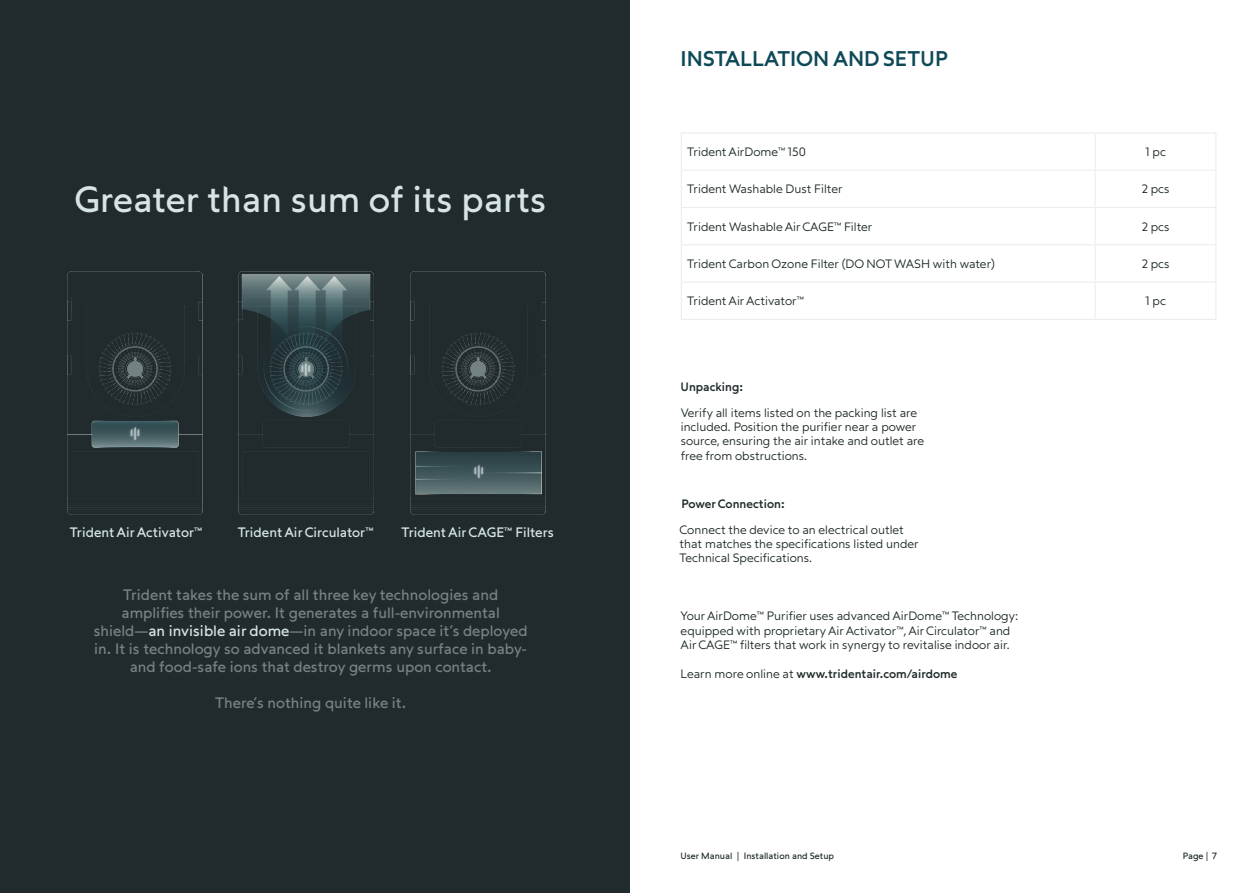
<style>
.page{position:relative;width:1259px;height:893px;background:#fff}
.page>*{position:absolute;margin:0;border:0;box-sizing:border-box;transform-origin:0 0}
.TOC_10_pt{font:36px "Seitu";color:#d6e4e5}
.HEADING_14_pt{font:21px "Seitu";color:#0e4958}
.TOC_10_pt-2{font:15px/18px "Seitu";color:#768283;text-align:center}
.TOC_10_pt-3{font:13.5px "Seitu";color:#d6e6e6}
.Body_8_pt{font:12px/14.4px "Seitu";color:#1f2a2a}
.t1{font:9px "Seitu";color:#1f2a2a}
.s1{color:#d6e6e6}
</style>
<div class="page">
<div style="left:0;top:0;width:629px;height:893px;background:#212b2e"></div>
<img style="left:67px;top:271px;width:135px;height:243px">
<img style="left:239px;top:271px;width:134px;height:243px">
<img style="left:410px;top:271px;width:135px;height:243px">
<hr style="left:681px;top:132px;width:414px;height:1px;background:#ededed">
<hr style="left:681px;top:133px;width:1px;height:37px;background:#ededed">
<hr style="left:1095px;top:132px;width:121px;height:1px;background:#ededed">
<hr style="left:1094px;top:133px;width:1px;height:37px;background:#ededed">
<hr style="left:1215px;top:133px;width:1px;height:37px;background:#ededed">
<hr style="left:681px;top:170px;width:414px;height:1px;background:#ededed">
<hr style="left:681px;top:171px;width:1px;height:36px;background:#ededed">
<hr style="left:1095px;top:170px;width:121px;height:1px;background:#ededed">
<hr style="left:1094px;top:171px;width:1px;height:36px;background:#ededed">
<hr style="left:1215px;top:171px;width:1px;height:36px;background:#ededed">
<hr style="left:681px;top:207px;width:414px;height:1px;background:#ededed">
<hr style="left:681px;top:208px;width:1px;height:36px;background:#ededed">
<hr style="left:1095px;top:207px;width:121px;height:1px;background:#ededed">
<hr style="left:1094px;top:208px;width:1px;height:36px;background:#ededed">
<hr style="left:1215px;top:208px;width:1px;height:36px;background:#ededed">
<hr style="left:681px;top:244px;width:414px;height:1px;background:#ededed">
<hr style="left:681px;top:245px;width:1px;height:37px;background:#ededed">
<hr style="left:1095px;top:244px;width:121px;height:1px;background:#ededed">
<hr style="left:1094px;top:245px;width:1px;height:37px;background:#ededed">
<hr style="left:1215px;top:245px;width:1px;height:37px;background:#ededed">
<hr style="left:681px;top:282px;width:414px;height:1px;background:#ededed">
<hr style="left:681px;top:283px;width:1px;height:36px;background:#ededed">
<hr style="left:1095px;top:282px;width:121px;height:1px;background:#ededed">
<hr style="left:1094px;top:283px;width:1px;height:36px;background:#ededed">
<hr style="left:1215px;top:283px;width:1px;height:36px;background:#ededed">
<hr style="left:681px;top:319px;width:414px;height:1px;background:#ededed">
<hr style="left:1095px;top:319px;width:121px;height:1px;background:#ededed">
<p class="TOC_10_pt" style="left:75px;top:177px;width:473px">Greater than sum of its parts</p>
<p class="TOC_10_pt-3" style="left:70px;top:524px;width:134px">Trident Air Activator™</p>
<p class="TOC_10_pt-3" style="left:238px;top:524px;width:137px">Trident Air Circulator™</p>
<p class="TOC_10_pt-3" style="left:401px;top:524px;width:154px">Trident Air CAGE™ Filters</p>
<p class="TOC_10_pt-2" style="left:94px;top:585px;width:435px">Trident takes the sum of all three key technologies and amplifies their power. It generates a full-environmental shield—<span class="s1">an invisible air dome</span>—in any indoor space it’s deployed in. It is technology so advanced it blankets any surface in baby&shy;and food-safe ions that destroy germs upon contact.</p>
<p class="TOC_10_pt-2" style="left:215px;top:693px;width:192px">There’s nothing quite like it.</p>
<p class="HEADING_14_pt" style="left:680px;top:46px;width:269px">INSTALLATION AND SETUP</p>
<p class="Body_8_pt" style="left:687px;top:144px;width:120px">Trident AirDome™ 150</p>
<p class="Body_8_pt" style="left:1145px;top:144px;width:22px">1 pc</p>
<p class="Body_8_pt" style="left:687px;top:182px;width:157px">Trident Washable Dust Filter</p>
<p class="Body_8_pt" style="left:1141px;top:182px;width:29px">2 pcs</p>
<p class="Body_8_pt" style="left:687px;top:219px;width:187px">Trident Washable Air CAGE™ Filter</p>
<p class="Body_8_pt" style="left:1141px;top:219px;width:29px">2 pcs</p>
<p class="Body_8_pt" style="left:687px;top:256px;width:309px">Trident Carbon Ozone Filter (DO NOT WASH with water)</p>
<p class="Body_8_pt" style="left:1141px;top:256px;width:29px">2 pcs</p>
<p class="Body_8_pt" style="left:687px;top:294px;width:118px">Trident Air Activator™</p>
<p class="Body_8_pt" style="left:1145px;top:294px;width:22px">1 pc</p>
<p class="Body_8_pt" style="left:680px;top:380px;width:64px">Unpacking:</p>
<p class="Body_8_pt" style="left:681px;top:405px;width:245px">Verify all items listed on the packing list are included. Position the purifier near a power source, ensuring the air intake and outlet are free from obstructions.</p>
<p class="Body_8_pt" style="left:681px;top:497px;width:105px">Power Connection:</p>
<p class="Body_8_pt" style="left:679px;top:522px;width:241px">Connect the device to an electrical outlet that matches the specifications listed under<br>Technical Specifications.</p>
<p class="Body_8_pt" style="left:680px;top:609px;width:339px">Your AirDome™ Purifier uses advanced AirDome™ Technology: equipped with proprietary Air Activator™, Air Circulator™ and</p>
<p class="Body_8_pt" style="left:680px;top:637px;width:330px">Air CAGE™ filters that work in synergy to revitalise indoor air.</p>
<p class="Body_8_pt" style="left:680px;top:666px;width:278px">Learn more online at www.tridentair.com/airdome</p>
<p class="t1" style="left:680px;top:850px;width:155px">User Manual | Installation and Setup</p>
<p class="t1" style="left:1182px;top:850px;width:36px">Page | 7</p>
</div>
